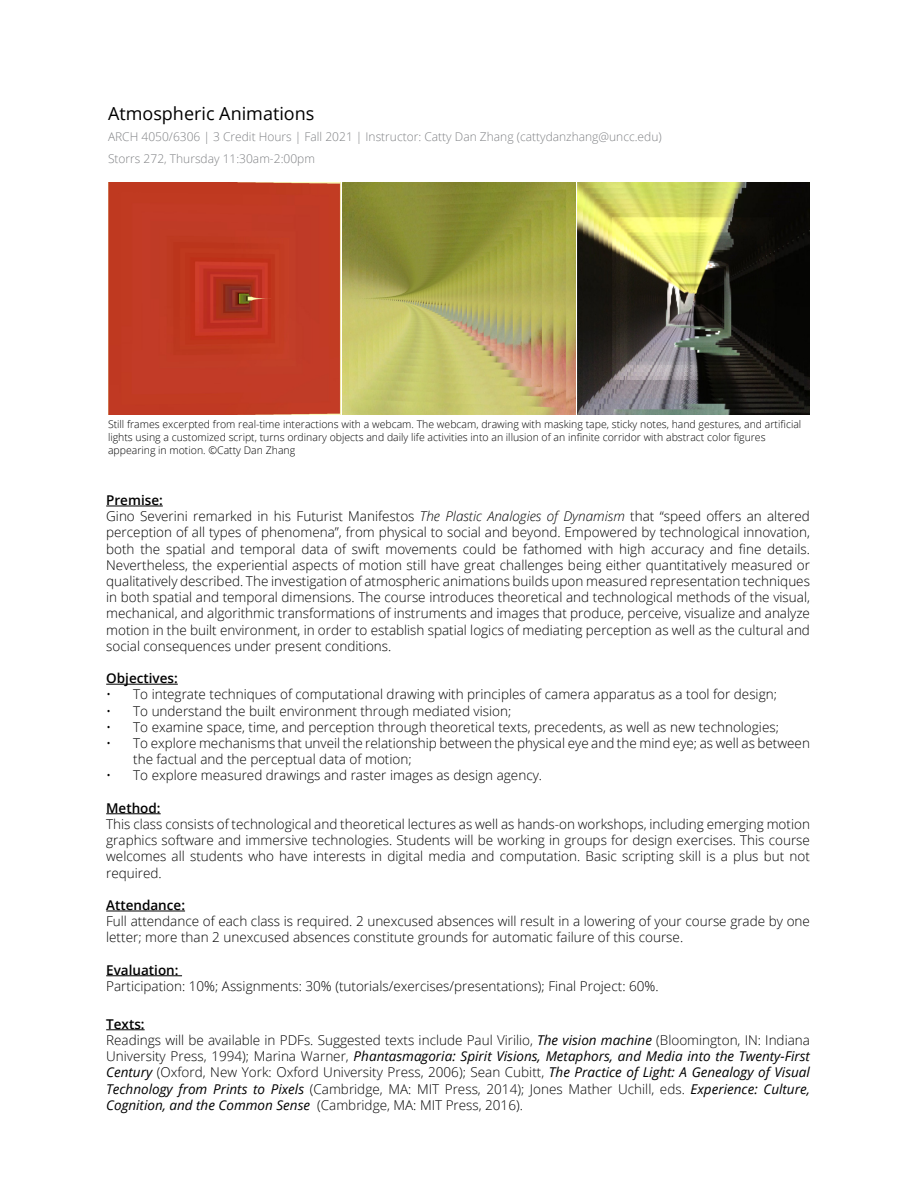
<style>
.page{position:relative;width:918px;height:1188px;background:#fff}
.page>*{position:absolute;margin:0;border:0;box-sizing:border-box;transform-origin:0 0}
.t1{font:18px "Open Sans";color:#000}
.t2{font:300 13.5px/16.2px "Open Sans";color:#000;text-align:justify}
.t3{font:600 13.5px "Open Sans";color:#000}
.t4{font:300 12px "Open Sans";color:#808285}
.t5{font:300 10.5px/12.6px "Open Sans";color:#000}
.s1{font-style:italic}
.s2{font-weight:400;font-style:italic}
</style>
<div class="page">
<hr style="left:106px;top:506px;width:57px;height:1px;background:#000">
<hr style="left:106px;top:684px;width:72px;height:1px;background:#000">
<hr style="left:106px;top:813px;width:55px;height:1px;background:#000">
<hr style="left:106px;top:911px;width:79px;height:1px;background:#000">
<hr style="left:106px;top:975px;width:76px;height:1px;background:#000">
<hr style="left:106px;top:1029px;width:39px;height:1px;background:#000">
<img style="left:108px;top:183px;width:232px;height:232px">
<img style="left:343px;top:183px;width:232px;height:232px">
<img style="left:578px;top:183px;width:232px;height:232px">
<p class="t1" style="left:108px;top:101px;width:208px">Atmospheric Animations</p>
<p class="t4" style="left:108px;top:128px;width:555px">ARCH 4050/6306 | 3 Credit Hours | Fall 2021 | Instructor: Catty Dan Zhang (cattydanzhang@uncc.edu)</p>
<p class="t4" style="left:108px;top:150px;width:208px">Storrs 272, Thursday 11:30am-2:00pm</p>
<p class="t5" style="left:108px;top:418px;width:695px">Still frames excerpted from real-time interactions with a webcam. The webcam, drawing with masking tape, sticky notes, hand gestures, and artificial lights using a customized script, turns ordinary objects and daily life activities into an illusion of an infinite corridor with abstract color figures appearing in motion. ©Catty Dan Zhang</p>
<p class="t3" style="left:106px;top:491px;width:58px">Premise:</p>
<p class="t2" style="left:106px;top:508px;width:705px">Gino Severini remarked in his Futurist Manifestos <span class="s1">The Plastic Analogies of Dynamism</span> that “speed offers an altered perception of all types of phenomena”, from physical to social and beyond. Empowered by technological innovation, both the spatial and temporal data of swift movements could be fathomed with high accuracy and fine details.<br>Nevertheless, the experiential aspects of motion still have great challenges being either quantitatively measured or qualitatively described. The investigation of atmospheric animations builds upon measured representation techniques in both spatial and temporal dimensions. The course introduces theoretical and technological methods of the visual, mechanical, and algorithmic transformations of instruments and images that produce, perceive, visualize and analyze motion in the built environment, in order to establish spatial logics of mediating perception as well as the cultural and social consequences under present conditions.</p>
<p class="t3" style="left:106px;top:669px;width:73px">Objectives:</p>
<p class="t2" style="left:106px;top:686px;width:672px">• To integrate techniques of computational drawing with principles of camera apparatus as a tool for design;</p>
<p class="t2" style="left:106px;top:702px;width:407px">• To understand the built environment through mediated vision;</p>
<p class="t2" style="left:106px;top:718px;width:674px">• To examine space, time, and perception through theoretical texts, precedents, as well as new technologies;</p>
<p class="t2" style="left:133px;top:735px;width:678px;text-indent:-27px">• To explore mechanisms that unveil the relationship between the physical eye and the mind eye; as well as between the factual and the perceptual data of motion;</p>
<p class="t2" style="left:106px;top:767px;width:437px">• To explore measured drawings and raster images as design agency.</p>
<p class="t3" style="left:106px;top:799px;width:56px">Method:</p>
<p class="t2" style="left:106px;top:816px;width:705px">This class consists of technological and theoretical lectures as well as hands-on workshops, including emerging motion graphics software and immersive technologies. Students will be working in groups for design exercises. This course welcomes all students who have interests in digital media and computation. Basic scripting skill is a plus but not required.</p>
<p class="t3" style="left:106px;top:896px;width:80px">Attendance:</p>
<p class="t2" style="left:106px;top:913px;width:705px">Full attendance of each class is required. 2 unexcused absences will result in a lowering of your course grade by one letter; more than 2 unexcused absences constitute grounds for automatic failure of this course.</p>
<p class="t3" style="left:106px;top:961px;width:74px">Evaluation:</p>
<p class="t2" style="left:106px;top:978px;width:554px">Participation: 10%; Assignments: 30% (tutorials/exercises/presentations); Final Project: 60%.</p>
<p class="t3" style="left:106px;top:1015px;width:40px">Texts:</p>
<p class="t2" style="left:106px;top:1032px;width:705px">Readings will be available in PDFs. Suggested texts include Paul Virilio, <span class="s2">The vision machine</span> (Bloomington, IN: Indiana University Press, 1994); Marina Warner, <span class="s2">Phantasmagoria: Spirit Visions, Metaphors, and Media into the Twenty-First Century</span> (Oxford, New York: Oxford University Press, 2006); Sean Cubitt, <span class="s2">The Practice of Light: A Genealogy of Visual Technology from Prints to Pixels</span> (Cambridge, MA: MIT Press, 2014); Jones Mather Uchill, eds. <span class="s2">Experience: Culture, Cognition, and the Common Sense</span> (Cambridge, MA: MIT Press, 2016).</p>
</div>
